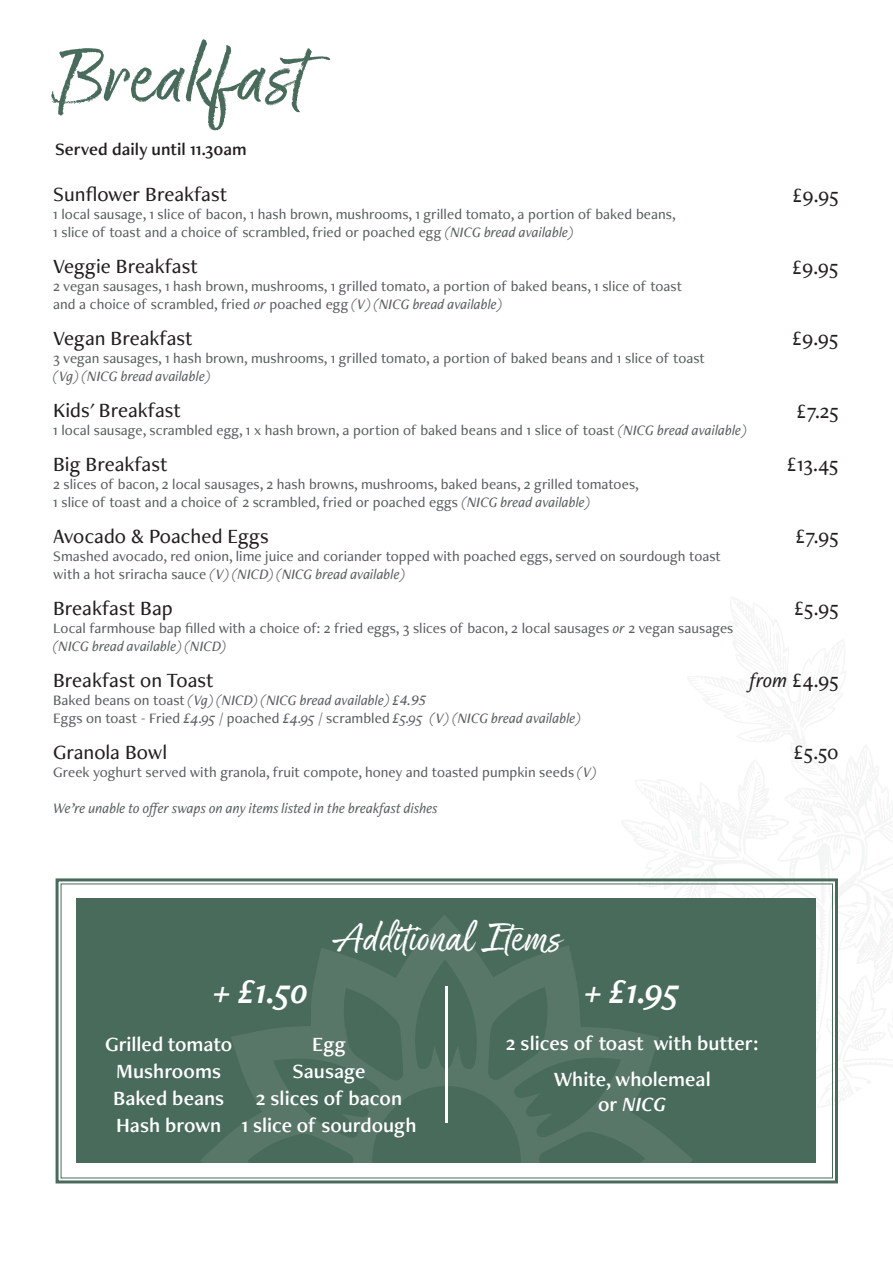
<style>
.page{position:relative;width:893px;height:1263px;background:#fff}
.page>*{position:absolute;margin:0;border:0;box-sizing:border-box;transform-origin:0 0}
.t1{font:90px "Good Karma";color:#496b5b}
.t2{font:45px "Good Karma";color:#fff}
.t3{font:italic 36px "Freight Neo Pro Semi";color:#fff}
.t4{font:500 21px "Freight Neo Pro";color:#231f20}
.t5{font:21px/27px "Freight Neo Pro Semi";color:#fff;text-align:center}
.t6{font:italic 21px "Freight Neo Pro Semi";color:#fff}
.t7{font:18px "Freight Neo Pro Semi";color:#231f20}
.t8{font:500 15px/18px "Freight Neo Pro";color:#5b5f60}
.t9{font:italic 500 15px/18px "Freight Neo Pro";color:#5b5f60}
.s1{font-style:italic}
.s2{font-style:normal}
</style>
<div class="page">
<svg style="left:621px;top:597px;width:272px;height:505px"></svg>
<svg style="left:55px;top:877px;width:784px;height:307px"></svg>
<div style="left:76px;top:898px;width:740px;height:264px;background:#496b5b"></div>
<svg style="left:200px;top:915px;width:493px;height:247px"></svg>
<hr style="left:445px;top:986px;width:3px;height:136px;background:#fff">
<h1 class="t1" style="left:55px;top:24px;width:251px">Breakfast</h1>
<p class="t7" style="left:55px;top:137px;width:193px">Served daily until 11.30am</p>
<h3 class="t4" style="left:53px;top:180px;width:176px">Sunflower Breakfast</h3>
<p class="t8" style="left:53px;top:205px;width:624px">1 local sausage, 1 slice of bacon, 1 hash brown, mushrooms, 1 grilled tomato, a portion of baked beans,<br>1 slice of toast and a choice of scrambled, fried or poached egg <span class="s1">(NICG bread available)</span></p>
<h3 class="t4" style="left:53px;top:252px;width:146px">Veggie Breakfast</h3>
<p class="t8" style="left:53px;top:277px;width:630px">2 vegan sausages, 1 hash brown, mushrooms, 1 grilled tomato, a portion of baked beans, 1 slice of toast and a choice of scrambled, fried <span class="s1">or</span> poached egg <span class="s1">(V) (NICG bread available)</span></p>
<h3 class="t4" style="left:53px;top:324px;width:141px">Vegan Breakfast</h3>
<p class="t8" style="left:53px;top:349px;width:653px">3 vegan sausages, 1 hash brown, mushrooms, 1 grilled tomato, a portion of baked beans and 1 slice of toast</p>
<p class="t9" style="left:53px;top:367px;width:159px">(Vg) (NICG bread available)</p>
<h3 class="t4" style="left:53px;top:396px;width:129px">Kids' Breakfast</h3>
<p class="t8" style="left:53px;top:421px;width:695px">1 local sausage, scrambled egg, 1 x hash brown, a portion of baked beans and 1 slice of toast <span class="s1">(NICG bread available)</span></p>
<h3 class="t4" style="left:53px;top:450px;width:116px">Big Breakfast</h3>
<p class="t8" style="left:53px;top:475px;width:587px">2 slices of bacon, 2 local sausages, 2 hash browns, mushrooms, baked beans, 2 grilled tomatoes,<br>1 slice of toast and a choice of 2 scrambled, fried or poached eggs <span class="s1">(NICG bread available)</span></p>
<h3 class="t4" style="left:53px;top:522px;width:217px">Avocado &amp; Poached Eggs</h3>
<p class="t8" style="left:53px;top:547px;width:669px">Smashed avocado, red onion, lime juice and coriander topped with poached eggs, served on sourdough toast with a hot sriracha sauce <span class="s1">(V) (NICD) (NICG bread available)</span></p>
<h3 class="t4" style="left:53px;top:594px;width:121px">Breakfast Bap</h3>
<p class="t8" style="left:53px;top:619px;width:682px">Local farmhouse bap filled with a choice of: 2 fried eggs, 3 slices of bacon, 2 local sausages <span class="s1">or</span> 2 vegan sausages <span class="s1">(NICG bread available) (NICD)</span></p>
<h3 class="t4" style="left:53px;top:666px;width:162px">Breakfast on Toast</h3>
<p class="t9" style="left:53px;top:691px;width:529px"><span class="s2">Baked beans on toast</span> (Vg) (NICD) (NICG bread available) £4.95<br><span class="s2">Eggs on toast - Fried</span> £4.95 <span class="s2">/ poached</span> £4.95 <span class="s2">/ scrambled</span> £5.95 (V) (NICG bread available)</p>
<h3 class="t4" style="left:53px;top:738px;width:115px">Granola Bowl</h3>
<p class="t8" style="left:53px;top:763px;width:545px">Greek yoghurt served with granola, fruit compote, honey and toasted pumpkin seeds <span class="s1">(V)</span></p>
<p class="t9" style="left:53px;top:799px;width:386px">We’re unable to offer swaps on any items listed in the breakfast dishes</p>
<h3 class="t4" style="left:792px;top:180px;width:48px">£9.95</h3>
<h3 class="t4" style="left:792px;top:253px;width:48px">£9.95</h3>
<h3 class="t4" style="left:792px;top:324px;width:48px">£9.95</h3>
<h3 class="t4" style="left:797px;top:397px;width:44px">£7.25</h3>
<h3 class="t4" style="left:787px;top:450px;width:53px">£13.45</h3>
<h3 class="t4" style="left:795px;top:522px;width:45px">£7.95</h3>
<h3 class="t4" style="left:794px;top:594px;width:46px">£5.95</h3>
<h3 class="t4" style="left:750px;top:666px;width:90px"><span class="s1">from</span> £4.95</h3>
<h3 class="t4" style="left:794px;top:738px;width:47px">£5.50</h3>
<h2 class="t2" style="left:332px;top:912px;width:230px">Additional Items</h2>
<h3 class="t3" style="left:213px;top:966px;width:97px">+ £1.50</h3>
<h3 class="t5" style="left:242px;top:1030px;width:176px">Egg<br>Sausage<br>2 slices of bacon<br>1 slice of sourdough</h3>
<h3 class="t3" style="left:585px;top:966px;width:97px">+ £1.95</h3>
<h3 class="t5" style="left:105px;top:1030px;width:129px">Grilled tomato<br>Mushrooms<br>Baked beans<br>Hash brown</h3>
<h3 class="t5" style="left:506px;top:1024px;width:254px;line-height:36px">2 slices of toast with butter:<br>White, wholemeal</h3>
<h3 class="t6" style="left:598px;top:1090px;width:70px"><span class="s2">or</span> NICG</h3>
</div>
